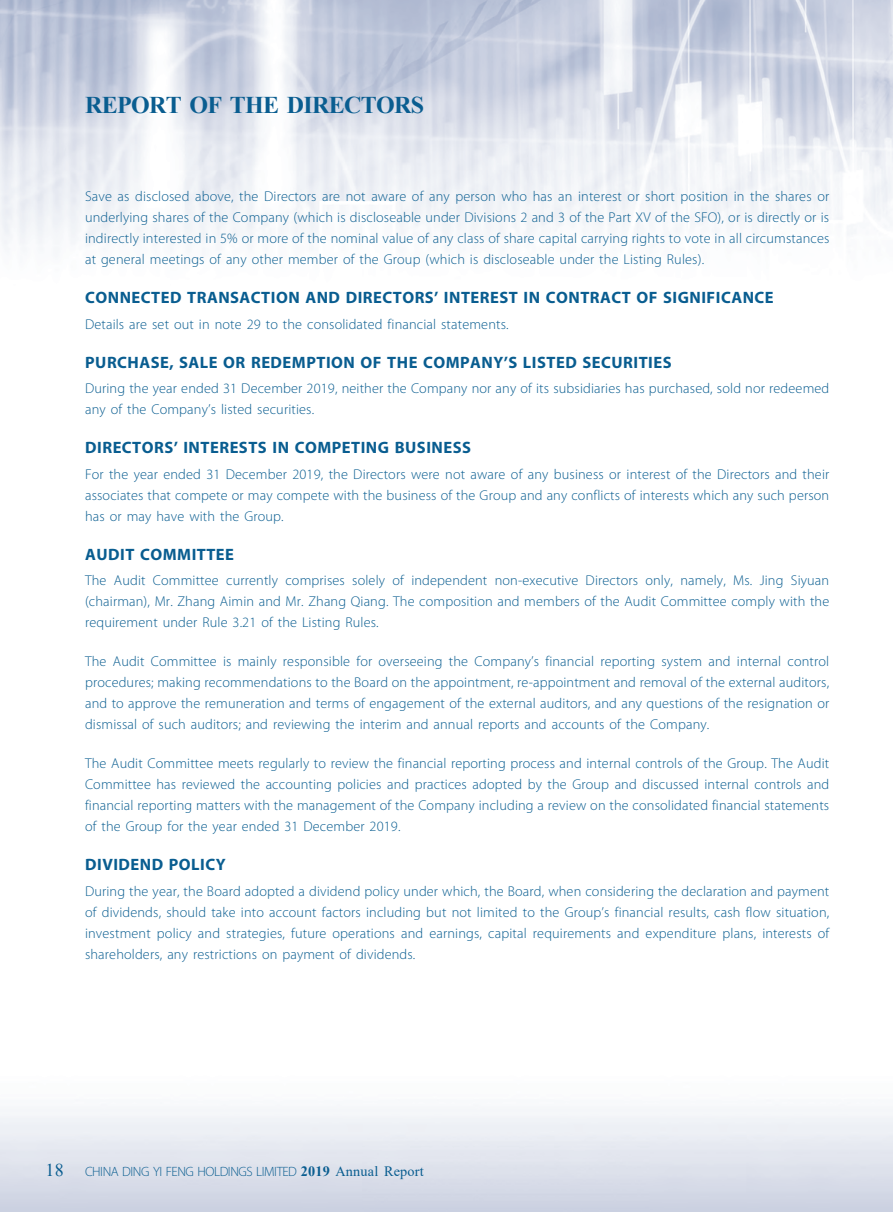
<style>
.page{position:relative;width:893px;height:1212px;background:#fff}
.page>*{position:absolute;margin:0;border:0;box-sizing:border-box;transform-origin:0 0}
.t1{font:700 24px "Times New Roman";letter-spacing:-.03em;color:#095d90}
._03_H1{font:700 16.5px "Myriad Pro";letter-spacing:.03em;color:#095d90}
._11_P0{font:300 14.25px/21px "Myriad Pro";letter-spacing:.01em;color:#095d90;text-align:justify}
.t2{font:300 13.5px "Myriad Pro";letter-spacing:-.035em;color:#095d90}
.s1{font-family:"Times New Roman";font-weight:400;font-size:18px}
.s2{font-family:"Times New Roman";font-weight:700;font-size:14.25px}
.s3{font-family:"Times New Roman";font-weight:400;font-size:14.25px}
</style>
<div class="page">
<img style="left:0;top:0;width:893px;height:1212px">
<h1 class="t1" style="left:85px;top:87px;width:341px">REPORT OF THE DIRECTORS</h1>
<p class="_11_P0" style="left:85px;top:186px;width:746px">Save as disclosed above, the Directors are not aware of any person who has an interest or short position in the shares or underlying shares of the Company (which is discloseable under Divisions 2 and 3 of the Part XV of the SFO), or is directly or is indirectly interested in 5% or more of the nominal value of any class of share capital carrying rights to vote in all circumstances at general meetings of any other member of the Group (which is discloseable under the Listing Rules).</p>
<p class="_03_H1" style="left:85px;top:287px;width:690px">CONNECTED TRANSACTION AND DIRECTORS’ INTEREST IN CONTRACT OF SIGNIFICANCE</p>
<p class="_11_P0" style="left:85px;top:314px;width:425px">Details are set out in note 29 to the consolidated financial statements.</p>
<p class="_03_H1" style="left:85px;top:351px;width:588px">PURCHASE, SALE OR REDEMPTION OF THE COMPANY’S LISTED SECURITIES</p>
<p class="_11_P0" style="left:85px;top:378px;width:746px">During the year ended 31 December 2019, neither the Company nor any of its subsidiaries has purchased, sold nor redeemed any of the Company’s listed securities.</p>
<p class="_03_H1" style="left:85px;top:437px;width:387px">DIRECTORS’ INTERESTS IN COMPETING BUSINESS</p>
<p class="_11_P0" style="left:85px;top:464px;width:746px">For the year ended 31 December 2019, the Directors were not aware of any business or interest of the Directors and their associates that compete or may compete with the business of the Group and any conflicts of interests which any such person has or may have with the Group.</p>
<p class="_03_H1" style="left:85px;top:543px;width:150px">AUDIT COMMITTEE</p>
<p class="_11_P0" style="left:85px;top:570px;width:746px">The Audit Committee currently comprises solely of independent non-executive Directors only, namely, Ms. Jing Siyuan (chairman), Mr. Zhang Aimin and Mr. Zhang Qiang. The composition and members of the Audit Committee comply with the requirement under Rule 3.21 of the Listing Rules.</p>
<p class="_11_P0" style="left:85px;top:651px;width:746px">The Audit Committee is mainly responsible for overseeing the Company’s financial reporting system and internal control procedures; making recommendations to the Board on the appointment, re-appointment and removal of the external auditors, and to approve the remuneration and terms of engagement of the external auditors, and any questions of the resignation or dismissal of such auditors; and reviewing the interim and annual reports and accounts of the Company.</p>
<p class="_11_P0" style="left:85px;top:753px;width:746px">The Audit Committee meets regularly to review the financial reporting process and internal controls of the Group. The Audit Committee has reviewed the accounting policies and practices adopted by the Group and discussed internal controls and financial reporting matters with the management of the Company including a review on the consolidated financial statements of the Group for the year ended 31 December 2019.</p>
<p class="_03_H1" style="left:85px;top:854px;width:142px">DIVIDEND POLICY</p>
<p class="_11_P0" style="left:85px;top:881px;width:746px">During the year, the Board adopted a dividend policy under which, the Board, when considering the declaration and payment of dividends, should take into account factors including but not limited to the Group’s financial results, cash flow situation, investment policy and strategies, future operations and earnings, capital requirements and expenditure plans, interests of shareholders, any restrictions on payment of dividends.</p>
<p class="t2" style="left:45px;top:1164px;width:380px"><span class="s1">18</span> CHINA DING YI FENG HOLDINGS LIMITED <span class="s2">2019</span> <span class="s3">Annual Report</span></p>
</div>
